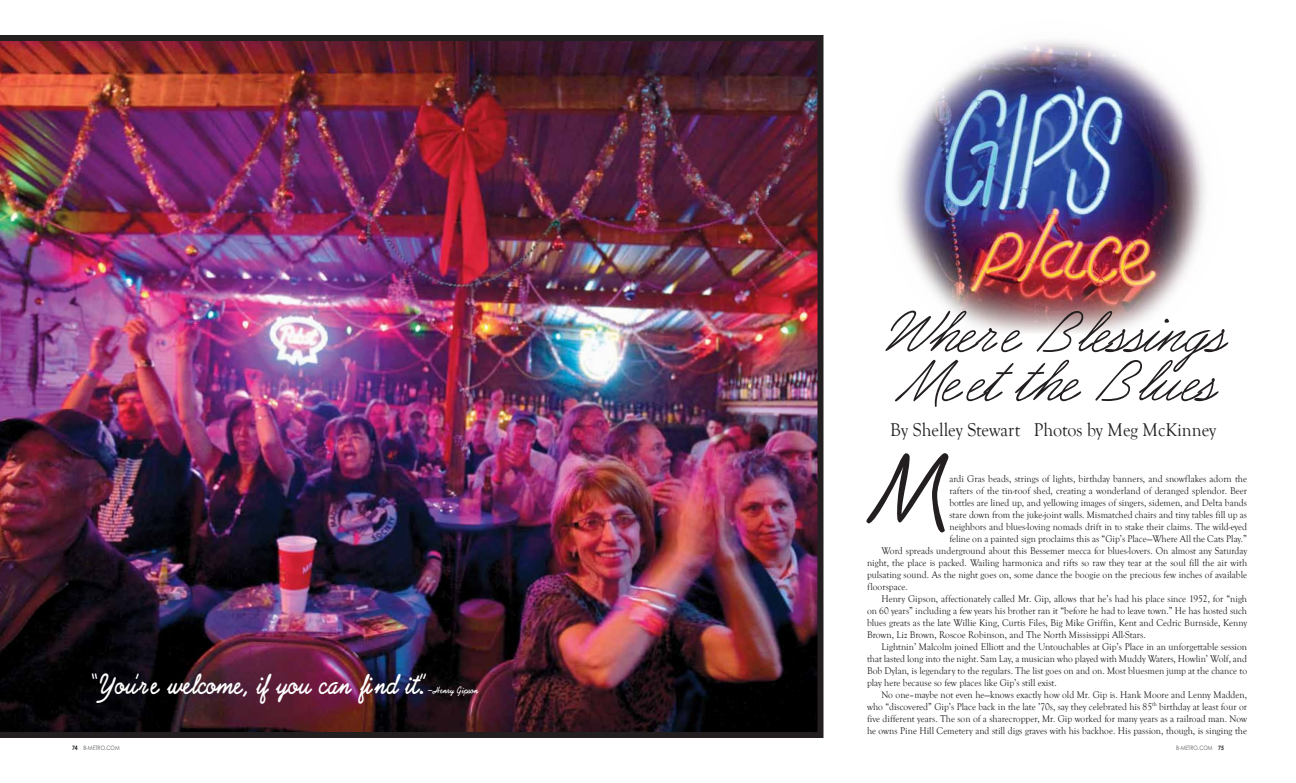
<style>
.page{position:relative;width:1296px;height:783px;background:#fff}
.page>*{position:absolute;margin:0;border:0;box-sizing:border-box;transform-origin:0 0}
.t1{font:102.2px "Abrazo Script S Si";color:#231f20}
.t2{font:italic 63px/49px "Abrazo Script S Si";color:#231f20;scale:.95 1}
.t3{font:700 30px "Abrazo Script S Si";color:#fff;scale:.85 1}
.t4{font:19px "Goudy Old Style T";color:#231f20;scale:.95 1}
.t5{font:10px "Goudy Old Style T";color:#231f20;scale:.95 1}
.t6{font:700 10px "Abrazo Script S Si";color:#fff;scale:.85 1}
.t7{font:6px "Century Gothic";color:#58595b;scale:.85 1}
.s1{font-weight:700;color:#231f20}
</style>
<div class="page">
<img style="left:898px;top:41px;width:307px;height:292px">
<img style="left:0;top:35px;width:824px;height:703px">
<h3 class="t3" style="left:93px;top:669px;width:393px">“You’re welcome, if you can find it.”</h3>
<p class="t6" style="left:428px;top:685px;width:60px">—Henry Gipson</p>
<h2 class="t2" style="left:884px;top:312px;width:360px">Where Blessings<br>Meet the Blues</h2>
<h3 class="t4" style="left:890px;top:419px;width:345px">By Shelley Stewart Photos by Meg McKinney</h3>
<h1 class="t1" style="left:867px;top:437px;width:84px">M</h1>
<p class="t5" style="left:949px;top:473px;width:315px">ardi Gras beads, strings of lights, birthday banners, and snowflakes adorn the</p>
<p class="t5" style="left:949px;top:485px;width:315px">rafters of the tin-roof shed, creating a wonderland of deranged splendor. Beer</p>
<p class="t5" style="left:949px;top:497px;width:315px">bottles are lined up, and yellowing images of singers, sidemen, and Delta bands</p>
<p class="t5" style="left:949px;top:509px;width:315px">stare down from the juke-joint walls. Mismatched chairs and tiny tables fill up as</p>
<p class="t5" style="left:949px;top:521px;width:315px">neighbors and blues-loving nomads drift in to stake their claims. The wild-eyed</p>
<p class="t5" style="left:949px;top:533px;width:315px">feline on a painted sign proclaims this as “Gip’s Place—Where All the Cats Play.”</p>
<p class="t5" style="left:881px;top:545px;width:386px">Word spreads underground about this Bessemer mecca for blues-lovers. On almost any Saturday</p>
<p class="t5" style="left:867px;top:557px;width:402px">night, the place is packed. Wailing harmonica and rifts so raw they tear at the soul fill the air with</p>
<p class="t5" style="left:867px;top:569px;width:402px">pulsating sound. As the night goes on, some dance the boogie on the precious few inches of available</p>
<p class="t5" style="left:867px;top:581px;width:44px">floorspace.</p>
<p class="t5" style="left:881px;top:593px;width:386px">Henry Gipson, affectionately called Mr. Gip, allows that he’s had his place since 1952, for “nigh</p>
<p class="t5" style="left:867px;top:605px;width:402px">on 60 years” including a few years his brother ran it “before he had to leave town.” He has hosted such</p>
<p class="t5" style="left:867px;top:617px;width:402px">blues greats as the late Willie King, Curtis Files, Big Mike Griffin, Kent and Cedric Burnside, Kenny</p>
<p class="t5" style="left:867px;top:629px;width:295px">Brown, Liz Brown, Roscoe Robinson, and The North Mississippi All-Stars.</p>
<p class="t5" style="left:881px;top:641px;width:386px">Lightnin’ Malcolm joined Elliott and the Untouchables at Gip’s Place in an unforgettable session</p>
<p class="t5" style="left:867px;top:653px;width:402px">that lasted long into the night. Sam Lay, a musician who played with Muddy Waters, Howlin’ Wolf, and</p>
<p class="t5" style="left:867px;top:665px;width:402px">Bob Dylan, is legendary to the regulars. The list goes on and on. Most bluesmen jump at the chance to</p>
<p class="t5" style="left:867px;top:677px;width:201px">play here because so few places like Gip’s still exist.</p>
<p class="t5" style="left:881px;top:689px;width:386px">No one–maybe not even he—knows exactly how old Mr. Gip is. Hank Moore and Lenny Madden,</p>
<p class="t5" style="left:867px;top:701px;width:402px">who “discovered” Gip’s Place back in the late ’70s, say they celebrated his 85<sup>th</sup> birthday at least four or</p>
<p class="t5" style="left:867px;top:713px;width:402px">five different years. The son of a sharecropper, Mr. Gip worked for many years as a railroad man. Now</p>
<p class="t5" style="left:867px;top:725px;width:402px">he owns Pine Hill Cemetery and still digs graves with his backhoe. His passion, though, is singing the</p>
<p class="t7" style="left:72px;top:745px;width:58px"><span class="s1">74</span> B-METRO.COM</p>
<p class="t7" style="left:1176px;top:745px;width:58px">B-METRO.COM <span class="s1">75</span></p>
</div>
